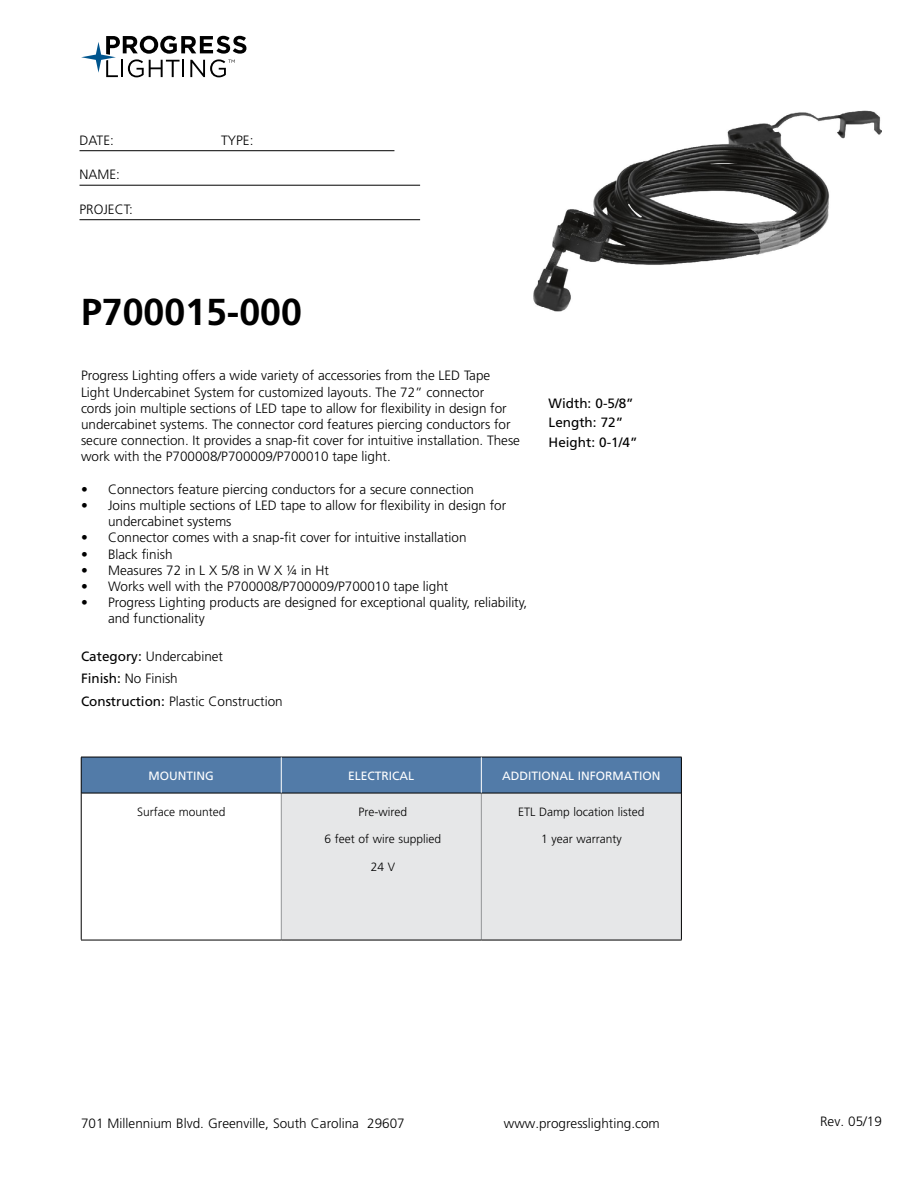
<style>
.page{position:relative;width:918px;height:1188px;background:#fff}
.page>*{position:absolute;margin:0;border:0;box-sizing:border-box;transform-origin:0 0}
.t1{font:700 37.5px "Frutiger LT Std";color:#000}
.t2{font:300 13.5px/16.2px "Frutiger LT Std";color:#000}
.t3{font:13.5px/19.5px "Frutiger LT Std";color:#000}
.t4{font:300 12px "Frutiger LT Std";color:#000}
.t5{font:12px "Frutiger LT Std";color:#fff}
.s1{font-weight:400}
</style>
<div class="page">
<svg style="left:81px;top:36px;width:165px;height:41px"></svg>
<hr style="left:80px;top:150px;width:314px;height:1px;background:#000">
<hr style="left:80px;top:185px;width:340px;height:1px;background:#000">
<hr style="left:80px;top:219px;width:340px;height:1px;background:#000">
<div style="left:82px;top:758px;width:599px;height:35px;background:#527ba8"></div>
<div style="left:281px;top:793px;width:200px;height:147px;background:#e6e7e8"></div>
<div style="left:481px;top:793px;width:200px;height:147px;background:#e6e7e8"></div>
<hr style="left:281px;top:793px;width:1px;height:147px;background:#939598">
<hr style="left:481px;top:793px;width:1px;height:147px;background:#939598">
<hr style="left:81px;top:793px;width:200px;height:1px;background:#000">
<hr style="left:281px;top:793px;width:200px;height:1px;background:#000">
<hr style="left:481px;top:793px;width:200px;height:1px;background:#000">
<hr style="left:81px;top:940px;width:200px;height:1px;background:#000">
<hr style="left:281px;top:940px;width:200px;height:1px;background:#000">
<hr style="left:481px;top:940px;width:201px;height:1px;background:#000">
<hr style="left:81px;top:757px;width:200px;height:1px;background:#000">
<hr style="left:81px;top:757px;width:1px;height:36px;background:#000">
<hr style="left:281px;top:757px;width:200px;height:1px;background:#000">
<hr style="left:481px;top:757px;width:201px;height:1px;background:#000">
<hr style="left:681px;top:757px;width:1px;height:36px;background:#000">
<hr style="left:81px;top:793px;width:1px;height:147px;background:#000">
<hr style="left:681px;top:793px;width:1px;height:147px;background:#000">
<hr style="left:281px;top:757px;width:1px;height:36px;background:#fff">
<hr style="left:481px;top:757px;width:1px;height:36px;background:#fff">
<img style="left:533px;top:110px;width:349px;height:202px">
<p class="t2" style="left:80px;top:132px;width:36px">DATE:</p>
<p class="t2" style="left:221px;top:132px;width:34px">TYPE:</p>
<p class="t2" style="left:79px;top:167px;width:42px">NAME:</p>
<p class="t2" style="left:79px;top:201px;width:55px">PROJECT:</p>
<h1 class="t1" style="left:81px;top:290px;width:222px">P700015-000</h1>
<p class="t2" style="left:81px;top:368px;width:441px">Progress Lighting offers a wide variety of accessories from the LED Tape Light Undercabinet System for customized layouts. The 72” connector<br>cords join multiple sections of LED tape to allow for flexibility in design for undercabinet systems. The connector cord features piercing conductors for secure connection. It provides a snap-fit cover for intuitive installation. These work with the P700008/P700009/P700010 tape light.</p>
<p class="t2" style="left:81px;top:481px;width:395px">• Connectors feature piercing conductors for a secure connection</p>
<p class="t2" style="left:108px;top:497px;width:400px;text-indent:-27px">• Joins multiple sections of LED tape to allow for flexibility in design for undercabinet systems</p>
<p class="t2" style="left:81px;top:530px;width:387px">• Connector comes with a snap-fit cover for intuitive installation</p>
<p class="t2" style="left:81px;top:546px;width:93px">• Black finish</p>
<p class="t2" style="left:81px;top:562px;width:250px">• Measures 72 in L X 5/8 in W X ¼ in Ht</p>
<p class="t2" style="left:81px;top:578px;width:369px">• Works well with the P700008/P700009/P700010 tape light</p>
<p class="t2" style="left:108px;top:595px;width:421px;text-indent:-27px">• Progress Lighting products are designed for exceptional quality, reliability, and functionality</p>
<p class="t2" style="left:81px;top:645px;width:203px;line-height:22.5px"><span class="s1">Category:</span> Undercabinet<br><span class="s1">Finish:</span> No Finish<br><span class="s1">Construction:</span> Plastic Construction</p>
<p class="t3" style="left:549px;top:393px;width:90px">Width: 0-5/8”<br>Length: 72”<br>Height: 0-1/4”</p>
<p class="t5" style="left:149px;top:768px;width:67px">MOUNTING</p>
<p class="t5" style="left:348px;top:768px;width:68px">ELECTRICAL</p>
<p class="t5" style="left:502px;top:768px;width:160px">ADDITIONAL INFORMATION</p>
<p class="t4" style="left:137px;top:805px;width:90px">Surface mounted</p>
<p class="t4" style="left:359px;top:805px;width:50px">Pre-wired</p>
<p class="t4" style="left:325px;top:832px;width:118px">6 feet of wire supplied</p>
<p class="t4" style="left:371px;top:860px;width:26px">24 V</p>
<p class="t4" style="left:518px;top:805px;width:128px">ETL Damp location listed</p>
<p class="t4" style="left:541px;top:832px;width:82px">1 year warranty</p>
<p class="t2" style="left:81px;top:1115px;width:325px">701 Millennium Blvd. Greenville, South Carolina 29607</p>
<p class="t2" style="left:504px;top:1115px;width:158px">www.progresslighting.com</p>
<p class="t2" style="left:820px;top:1114px;width:63px">Rev. 05/19</p>
</div>
